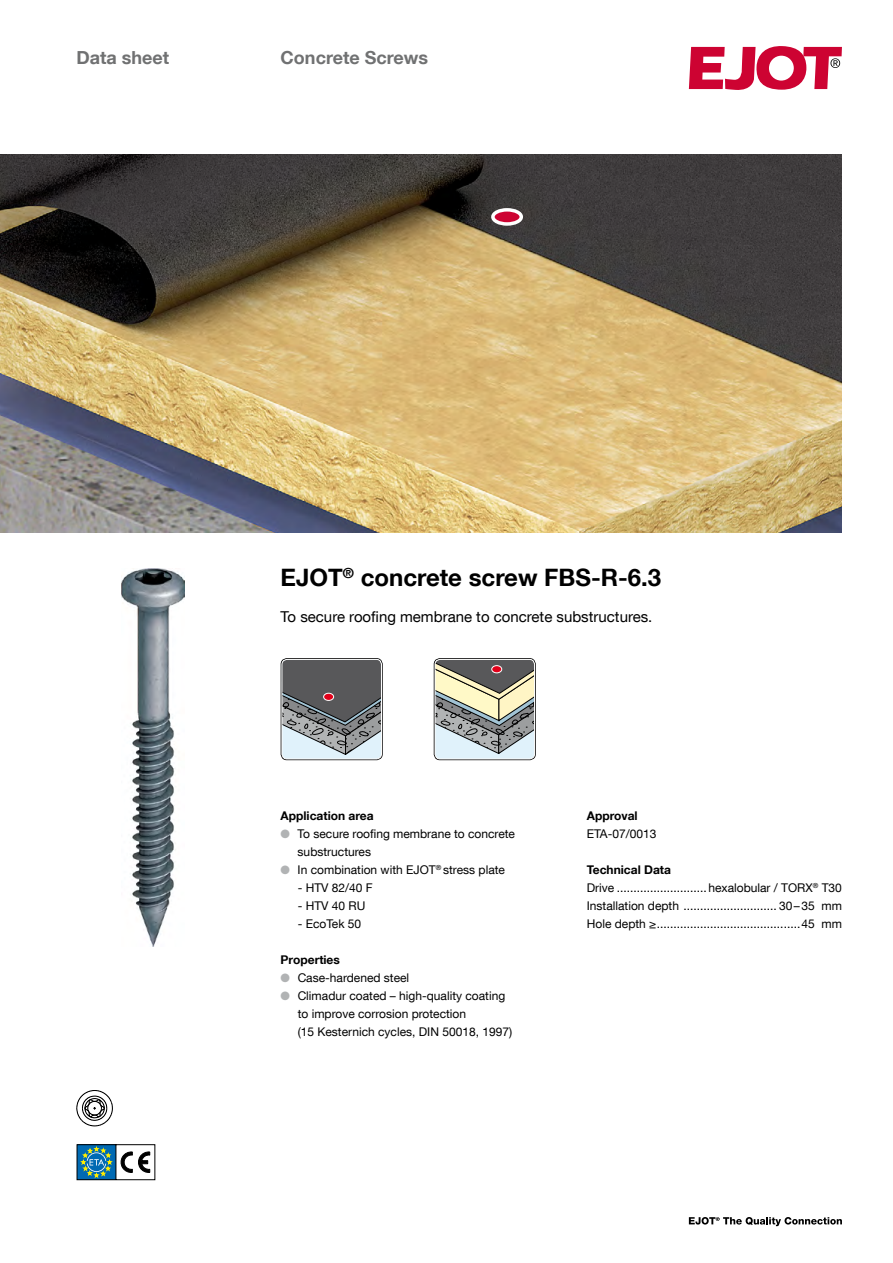
<style>
.page{position:relative;width:893px;height:1263px;background:#fff}
.page>*{position:absolute;margin:0;border:0;box-sizing:border-box;transform-origin:0 0}
.t1{font:700 24px "Helvetica Neue LT Com";color:#000}
.t2{font:700 18px "Helvetica Neue LT Com";color:#707172}
.t3{font:15px "Helvetica Neue LT Com";color:#000}
.t4{font:12px/18px "Helvetica Neue LT Com";color:#000}
.t5{font:700 12px "Helvetica Neue LT Com";color:#000}
.s1{color:#b1b3b4}
.s2{font-weight:700}
</style>
<div class="page">
<svg style="left:689px;top:46px;width:153px;height:44px"></svg>
<svg style="left:689px;top:1217px;width:153px;height:9px"></svg>
<img style="left:0;top:154px;width:842px;height:378px">
<svg style="left:493px;top:210px;width:28px;height:14px"></svg>
<div style="left:491px;top:208px;width:32px;height:18px;border:3px solid #fff;border-radius:50%"></div>
<svg style="left:77px;top:1090px;width:36px;height:36px"></svg>
<svg style="left:77px;top:1144px;width:78px;height:36px"></svg>
<svg style="left:281px;top:658px;width:102px;height:102px"></svg>
<svg style="left:282px;top:659px;width:99px;height:96px;background:#777b7e"></svg>
<div style="left:324px;top:693px;width:10px;height:7px;background:#e2001a;border-radius:50%"></div>
<div style="left:323px;top:693px;width:11px;height:8px;border:1px solid #fff;border-radius:50%"></div>
<div style="left:281px;top:659px;width:101px;height:100px;border:1px solid #fff;border-radius:5px"></div>
<svg style="left:434px;top:658px;width:102px;height:102px"></svg>
<div style="left:435px;top:659px;width:100px;height:100px;background:#e0f2fb;border-radius:5px"></div>
<svg style="left:435px;top:659px;width:100px;height:95px;background:#a1a399"></svg>
<div style="left:492px;top:666px;width:10px;height:7px;background:#e2001a;border-radius:50%"></div>
<div style="left:491px;top:665px;width:11px;height:8px;border:1px solid #fff;border-radius:50%"></div>
<div style="left:435px;top:659px;width:100px;height:100px;border:1px solid #fff;border-radius:5px"></div>
<img style="left:121px;top:568px;width:64px;height:378px">
<h2 class="t2" style="left:77px;top:46px;width:94px">Data sheet</h2>
<h2 class="t2" style="left:281px;top:46px;width:149px">Concrete Screws</h2>
<h1 class="t1" style="left:281px;top:562px;width:382px">EJOT<sup>®</sup> concrete screw FBS-R-6.3</h1>
<p class="t3" style="left:281px;top:607px;width:373px">To secure roofing membrane to concrete substructures.</p>
<p class="t5" style="left:281px;top:808px;width:95px">Application area</p>
<p class="t4" style="left:298px;top:825px;width:219px;text-indent:-17px"><span class="s1">●</span> To secure roofing membrane to concrete substructures</p>
<p class="t4" style="left:281px;top:861px;width:226px"><span class="s1">●</span> In combination with EJOT<sup>®</sup> stress plate</p>
<p class="t4" style="left:298px;top:879px;width:77px">- HTV 82/40 F</p>
<p class="t4" style="left:298px;top:897px;width:69px">- HTV 40 RU</p>
<p class="t4" style="left:298px;top:915px;width:65px">- EcoTek 50</p>
<p class="t5" style="left:281px;top:952px;width:61px">Properties</p>
<p class="t4" style="left:281px;top:969px;width:130px"><span class="s1">●</span> Case-hardened steel</p>
<p class="t4" style="left:298px;top:987px;width:216px;text-indent:-17px"><span class="s1">●</span> Climadur coated – high-quality coating to improve corrosion protection<br>(15 Kesternich cycles, DIN 50018, 1997)</p>
<p class="t5" style="left:587px;top:808px;width:52px">Approval</p>
<p class="t4" style="left:587px;top:825px;width:71px">ETA-07/0013</p>
<p class="t4" style="left:587px;top:861px;width:257px"><span class="s2">Technical Data<br></span>Drive ...........................hexalobular / TORX<sup>®</sup> T30<br>Installation depth ............................ 30–35 mm Hole depth ≥...........................................45 mm</p>
</div>
